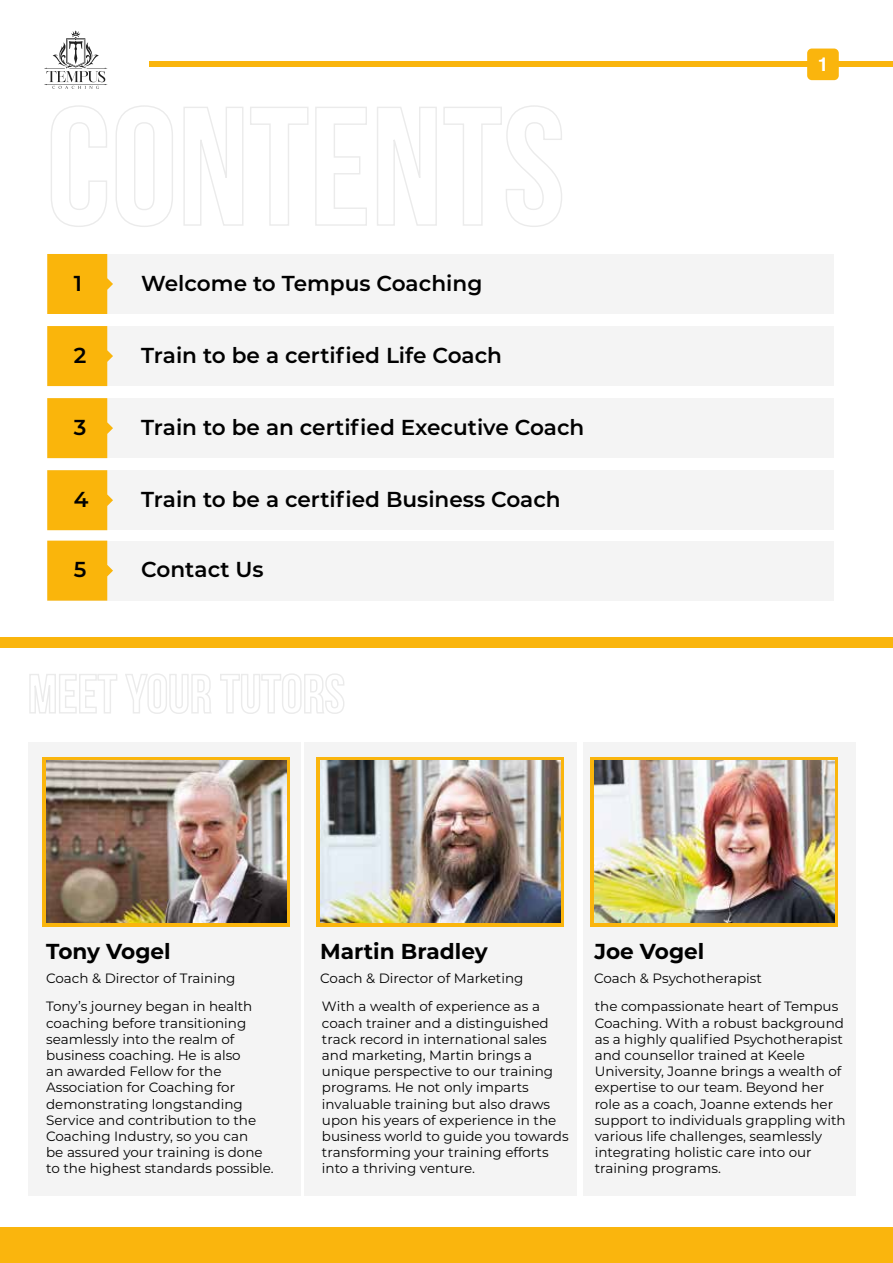
<style>
.page{position:relative;width:893px;height:1263px;background:#fff}
.page>*{position:absolute;margin:0;border:0;box-sizing:border-box;transform-origin:0 0}
.t1{font:600 21.6px "Montserrat";color:#010101}
.t2{font:700 21.6px "Montserrat";color:#010101}
.t3{font:700 19.2px "Helvetica";color:#fff}
.t4{font:13.5px/16.2px "Montserrat";color:#010101}
</style>
<div class="page">
<svg style="left:44px;top:30px;width:64px;height:59px"></svg>
<svg style="left:51px;top:105px;width:56px;height:122px"></svg>
<svg style="left:116px;top:105px;width:57px;height:122px"></svg>
<svg style="left:183px;top:107px;width:184px;height:119px"></svg>
<svg style="left:377px;top:105px;width:185px;height:122px"></svg>
<div style="left:149px;top:62px;width:744px;height:5px;background:#fab50d"></div>
<div style="left:807px;top:49px;width:32px;height:31px;background:#fab50d;border-radius:5px"></div>
<div style="left:0;top:1228px;width:893px;height:35px;background:#fab50d"></div>
<div style="left:0;top:637px;width:893px;height:11px;background:#fab50d"></div>
<div style="left:47px;top:254px;width:787px;height:60px;background:#f4f4f4"></div>
<div style="left:47px;top:326px;width:787px;height:60px;background:#f4f4f4"></div>
<svg style="left:47px;top:254px;width:66px;height:60px"></svg>
<div style="left:28px;top:742px;width:273px;height:454px;background:#f4f4f4"></div>
<div style="left:304px;top:742px;width:273px;height:454px;background:#f4f4f4"></div>
<div style="left:583px;top:742px;width:273px;height:454px;background:#f4f4f4"></div>
<svg style="left:29px;top:674px;width:88px;height:40px"></svg>
<svg style="left:125px;top:673px;width:86px;height:41px"></svg>
<svg style="left:220px;top:673px;width:124px;height:41px"></svg>
<svg style="left:47px;top:326px;width:66px;height:60px"></svg>
<div style="left:47px;top:398px;width:787px;height:60px;background:#f4f4f4"></div>
<svg style="left:47px;top:398px;width:66px;height:60px"></svg>
<div style="left:47px;top:470px;width:787px;height:60px;background:#f4f4f4"></div>
<svg style="left:47px;top:470px;width:66px;height:60px"></svg>
<div style="left:47px;top:541px;width:787px;height:60px;background:#f4f4f4"></div>
<svg style="left:47px;top:541px;width:66px;height:60px"></svg>
<div style="left:43px;top:757px;width:247px;height:170px;background:linear-gradient(to right,#fab50d,#fab50d)"></div>
<svg style="left:316px;top:757px;width:248px;height:170px;fill:#fab50d"></svg>
<svg style="left:590px;top:757px;width:248px;height:170px;fill:#fab50d"></svg>
<img style="left:46px;top:761px;width:240px;height:161px">
<img style="left:320px;top:761px;width:240px;height:161px">
<img style="left:594px;top:761px;width:240px;height:161px">
<h1 class="t1" style="left:74px;top:268px;width:10px">1</h1>
<h1 class="t1" style="left:141px;top:268px;width:343px">Welcome to Tempus Coaching</h1>
<h1 class="t1" style="left:74px;top:340px;width:14px">2</h1>
<h1 class="t1" style="left:141px;top:340px;width:362px">Train to be a certified Life Coach</h1>
<h1 class="t1" style="left:74px;top:412px;width:14px">3</h1>
<h1 class="t1" style="left:141px;top:412px;width:445px">Train to be an certified Executive Coach</h1>
<h1 class="t1" style="left:74px;top:484px;width:16px">4</h1>
<h1 class="t1" style="left:141px;top:484px;width:421px">Train to be a certified Business Coach</h1>
<h1 class="t1" style="left:74px;top:554px;width:14px">5</h1>
<h1 class="t1" style="left:141px;top:554px;width:124px">Contact Us</h1>
<h2 class="t3" style="left:818px;top:53px;width:12px">1</h2>
<h1 class="t2" style="left:46px;top:936px;width:126px">Tony Vogel</h1>
<p class="t4" style="left:46px;top:964px;width:208px;line-height:27.9px">Coach &amp; Director of Training<br>Tony’s journey began in health</p>
<p class="t4" style="left:46px;top:1014px;width:229px">coaching before transitioning seamlessly into the realm of business coaching. He is also<br>an awarded Fellow for the<br>Association for Coaching for demonstrating longstanding<br>Service and contribution to the<br>Coaching Industry, so you can<br>be assured your training is done to the highest standards possible.</p>
<h1 class="t2" style="left:320px;top:936px;width:169px">Martin Bradley</h1>
<h1 class="t2" style="left:594px;top:936px;width:112px">Joe Vogel</h1>
<p class="t4" style="left:320px;top:970px;width:205px">Coach &amp; Director of Marketing</p>
<p class="t4" style="left:594px;top:970px;width:169px">Coach &amp; Psychotherapist</p>
<p class="t4" style="left:322px;top:998px;width:248px">With a wealth of experience as a coach trainer and a distinguished track record in international sales and marketing, Martin brings a unique perspective to our training programs. He not only imparts invaluable training but also draws upon his years of experience in the business world to guide you towards transforming your training efforts into a thriving venture.</p>
<p class="t4" style="left:595px;top:998px;width:252px">the compassionate heart of Tempus Coaching. With a robust background as a highly qualified Psychotherapist and counsellor trained at Keele University, Joanne brings a wealth of expertise to our team. Beyond her role as a coach, Joanne extends her support to individuals grappling with various life challenges, seamlessly integrating holistic care into our training programs.</p>
</div>
